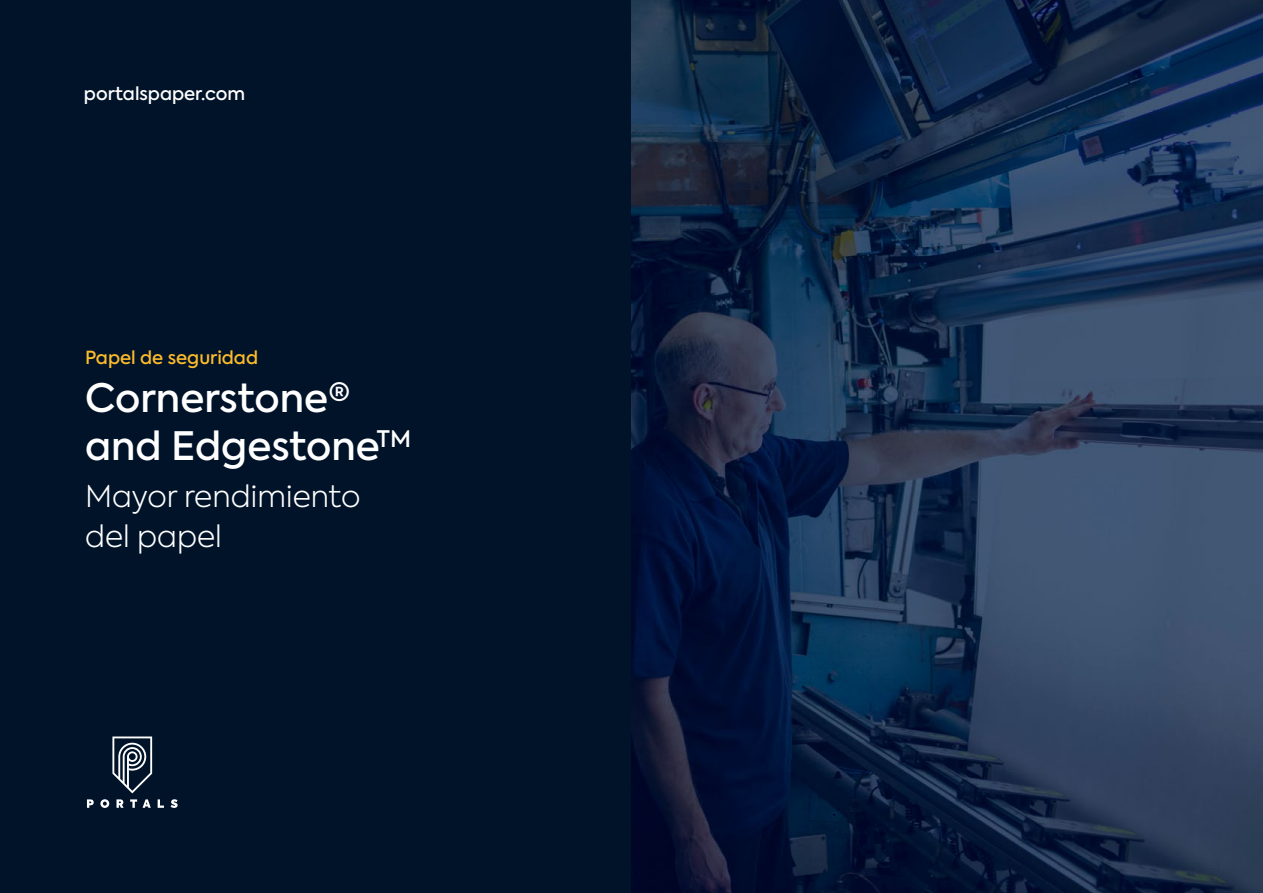
<style>
.page{position:relative;width:1263px;height:893px;background:#fff}
.page>*{position:absolute;margin:0;border:0;box-sizing:border-box;transform-origin:0 0}
.t1{font:500 39px/48px "Axiforma";color:#fff}
.t2{font:300 30px/40.5px "Axiforma";color:#fff}
.t3{font:500 18px "Axiforma";color:#fcbb2c}
.t4{font:500 18px "Axiforma";color:#fff}
</style>
<div class="page">
<div style="left:0;top:0;width:631px;height:893px;background:#001329"></div>
<img style="left:631px;top:0;width:632px;height:893px">
<svg style="left:112px;top:736px;width:40px;height:57px"></svg>
<svg style="left:87px;top:799px;width:7px;height:9px"></svg>
<svg style="left:100px;top:799px;width:9px;height:9px"></svg>
<svg style="left:117px;top:799px;width:7px;height:9px"></svg>
<svg style="left:130px;top:799px;width:7px;height:9px"></svg>
<svg style="left:143px;top:799px;width:8px;height:9px"></svg>
<svg style="left:158px;top:799px;width:6px;height:9px"></svg>
<svg style="left:171px;top:799px;width:7px;height:9px"></svg>
<p class="t4" style="left:84px;top:82px;width:163px">portalspaper.com</p>
<p class="t3" style="left:85px;top:346px;width:175px">Papel de seguridad</p>
<p class="t1" style="left:85px;top:375px;width:328px">Cornerstone® and Edgestone<sup>TM</sup></p>
<p class="t2" style="left:85px;top:475px;width:277px">Mayor rendimiento del papel</p>
<p class="t1" style="left:85px;top:395px;width:328px">Cornerstone® and Edgestone<sup>TM</sup></p>
</div>
